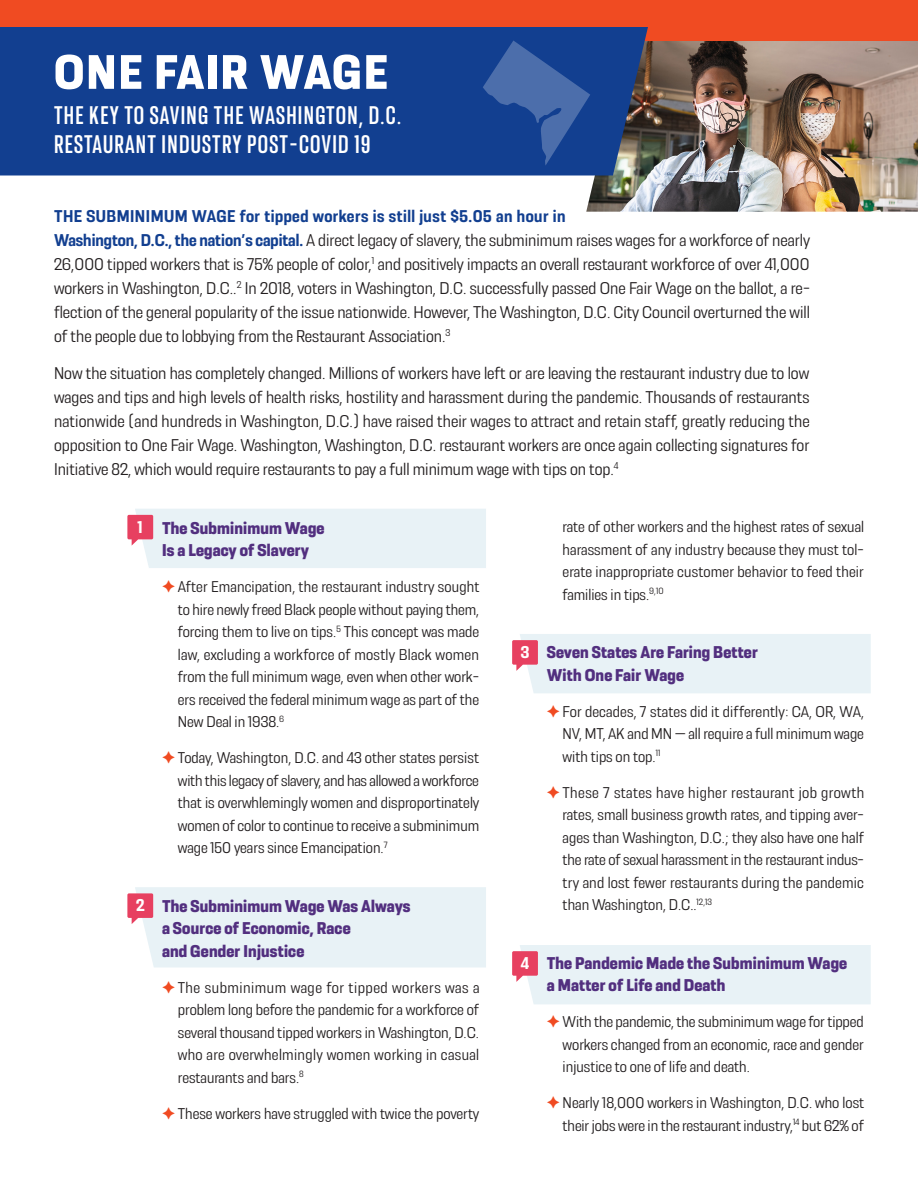
<style>
.page{position:relative;width:918px;height:1188px;background:#fff}
.page>*{position:absolute;margin:0;border:0;box-sizing:border-box;transform-origin:0 0}
.t1{font:51px "Resolve Extrabold Nrw";letter-spacing:.03em;color:#fff}
.t2{font:700 condensed 27px/28.5px "Resolve";letter-spacing:.05em;color:#fff}
.t3{font:18px/24px "Resolve Semilight Nrw";color:#231f20}
.Subhead_1{font:18px/22.5px "Resolve Extrabold Nrw";letter-spacing:.01em;color:#522f7f}
.t4{font:18px "Resolve Bold Nrw";color:#fff}
.t5{font:16.5px/22.5px "Resolve Semilight Nrw";color:#231f20;text-align:justify}
.s1{font-family:"Resolve Bold Nrw";color:#123f90}
.s2{color:#f04b22}
</style>
<div class="page">
<div style="left:127px;top:509px;width:359px;height:59px;background:#e8f2f6"></div>
<div style="left:127px;top:887px;width:359px;height:80px;background:#e8f2f6"></div>
<img style="left:586px;top:40px;width:332px;height:172px">
<div style="left:0;top:0;width:918px;height:40px;background:#f04b22"></div>
<div style="left:0;top:27px;width:648px;height:149px;background:#123f90"></div>
<div style="left:512px;top:634px;width:359px;height:59px;background:#e8f2f6"></div>
<div style="left:512px;top:945px;width:359px;height:59px;background:#e8f2f6"></div>
<svg style="left:483px;top:41px;width:107px;height:125px;background:#29519a"></svg>
<p class="t1" style="left:54px;top:43px;width:336px">ONE FAIR WAGE</p>
<p class="t2" style="left:54px;top:101px;width:349px">THE KEY TO SAVING THE WASHINGTON, D.C.<br>RESTAURANT INDUSTRY POST-COVID 19</p>
<p class="t3" style="left:54px;top:204px;width:758px"><span class="s1">THE SUBMINIMUM WAGE for tipped workers is still just $5.05 an hour in<br>Washington, D.C., the nation’s capital.</span> A direct legacy of slavery, the subminimum raises wages for a workforce of nearly 26,000 tipped workers that is 75% people of color,<sup>1</sup> and positively impacts an overall restaurant workforce of over 41,000 workers in Washington, D.C..<sup>2</sup> In 2018, voters in Washington, D.C. successfully passed One Fair Wage on the ballot, a re&shy;flection of the general popularity of the issue nationwide. However, The Washington, D.C. City Council overturned the will of the people due to lobbying from the Restaurant Association.<sup>3</sup></p>
<p class="t3" style="left:54px;top:361px;width:757px;text-align:justify">Now the situation has completely changed. Millions of workers have left or are leaving the restaurant industry due to low wages and tips and high levels of health risks, hostility and harassment during the pandemic. Thousands of restaurants nationwide (and hundreds in Washington, D.C.) have raised their wages to attract and retain staff, greatly reducing the opposition to One Fair Wage. Washington, Washington, D.C. restaurant workers are once again collecting signatures for Initiative 82, which would require restaurants to pay a full minimum wage with tips on top.<sup>4</sup></p>
<p class="t4" style="left:138px;top:517px;width:7px">1</p>
<p class="t4" style="left:136px;top:895px;width:10px">2</p>
<p class="Subhead_1" style="left:162px;top:516px;width:164px">The Subminimum Wage<br>Is a Legacy of Slavery</p>
<p class="t5" style="left:178px;top:575px;width:303px;text-indent:-16px"><span class="s2">✦</span> After Emancipation, the restaurant industry sought to hire newly freed Black people without paying them, forcing them to live on tips.<sup>5</sup> This concept was made law, excluding a workforce of mostly Black women from the full minimum wage, even when other work&shy;ers received the federal minimum wage as part of the New Deal in 1938.<sup>6</sup></p>
<p class="t5" style="left:178px;top:746px;width:303px;text-indent:-16px"><span class="s2">✦</span> Today, Washington, D.C. and 43 other states persist with this legacy of slavery, and has allowed a workforce that is overwhlemingly women and disproportinately women of color to continue to receive a subminimum wage 150 years since Emancipation.<sup>7</sup></p>
<p class="Subhead_1" style="left:162px;top:894px;width:250px">The Subminimum Wage Was Always a Source of Economic, Race<br>and Gender Injustice</p>
<p class="t5" style="left:178px;top:976px;width:303px;text-indent:-16px"><span class="s2">✦</span> The subminimum wage for tipped workers was a problem long before the pandemic for a workforce of several thousand tipped workers in Washington, D.C. who are overwhelmingly women working in casual restaurants and bars.<sup>8</sup></p>
<p class="t5" style="left:162px;top:1102px;width:319px"><span class="s2">✦</span> These workers have struggled with twice the poverty</p>
<p class="t4" style="left:521px;top:642px;width:10px">3</p>
<p class="t4" style="left:521px;top:953px;width:10px">4</p>
<p class="t5" style="left:563px;top:516px;width:303px">rate of other workers and the highest rates of sexual harassment of any industry because they must tol&shy;erate inappropriate customer behavior to feed their families in tips.<sup>9,10</sup></p>
<p class="Subhead_1" style="left:547px;top:641px;width:213px">Seven States Are Faring Better<br>With One Fair Wage</p>
<p class="t5" style="left:563px;top:700px;width:303px;text-indent:-16px"><span class="s2">✦</span> For decades, 7 states did it differently: CA, OR, WA, NV, MT, AK and MN — all require a full minimum wage with tips on top.<sup>11</sup></p>
<p class="t5" style="left:563px;top:781px;width:303px;text-indent:-16px"><span class="s2">✦</span> These 7 states have higher restaurant job growth rates, small business growth rates, and tipping aver&shy;ages than Washington, D.C.; they also have one half the rate of sexual harassment in the restaurant indus&shy;try and lost fewer restaurants during the pandemic than Washington, D.C..<sup>12,13</sup></p>
<p class="Subhead_1" style="left:547px;top:952px;width:302px">The Pandemic Made the Subminimum Wage a Matter of Life and Death</p>
<p class="t5" style="left:563px;top:1011px;width:303px;text-indent:-16px"><span class="s2">✦</span> With the pandemic, the subminimum wage for tipped workers changed from an economic, race and gender injustice to one of life and death.</p>
<p class="t5" style="left:547px;top:1092px;width:319px;text-align:right"><span class="s2">✦</span> Nearly 18,000 workers in Washington, D.C. who lost their jobs were in the restaurant industry,<sup>14</sup> but 62% of</p>
</div>
